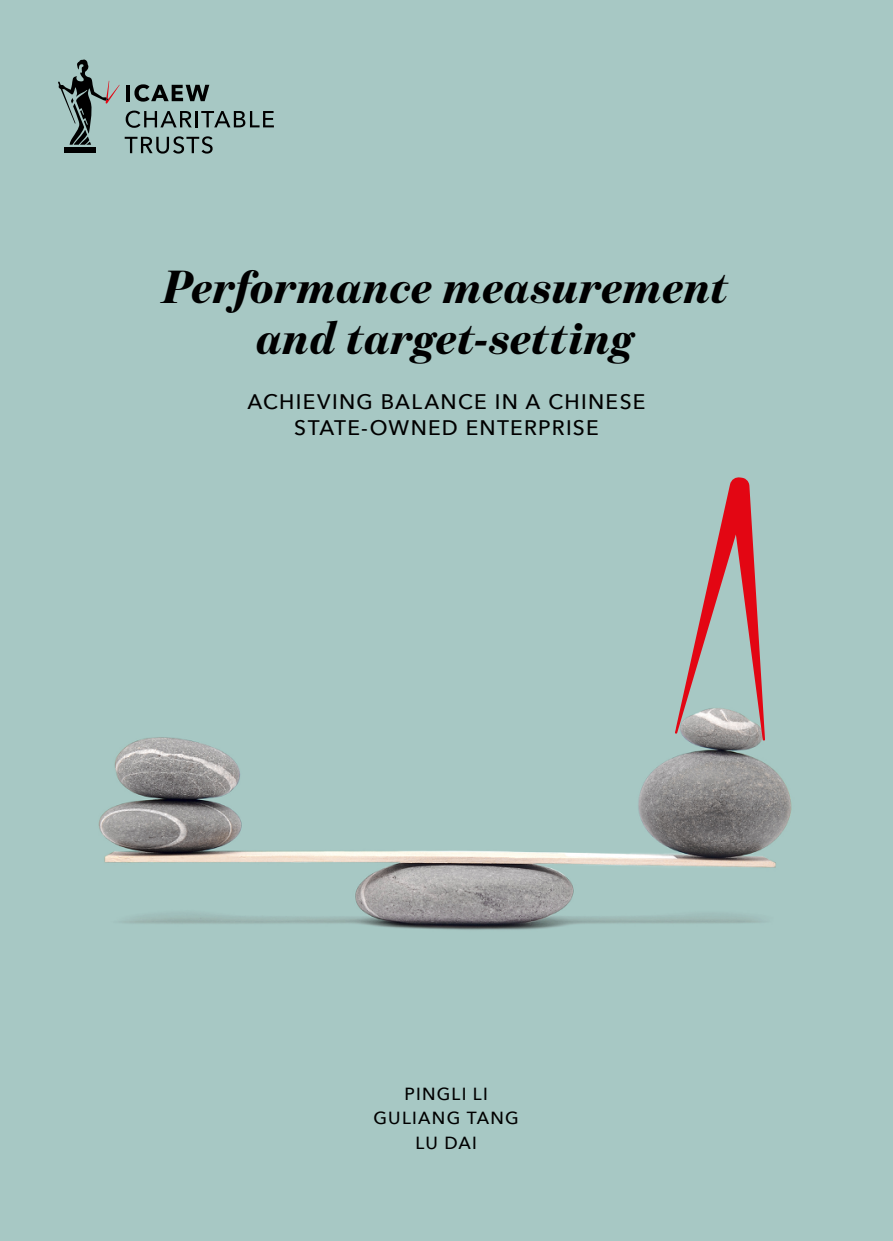
<style>
.page{position:relative;width:893px;height:1241px;background:#fff}
.page>*{position:absolute;margin:0;border:0;box-sizing:border-box;transform-origin:0 0}
.t1{font:italic 900 47.25px/50.8px "Benton Mod Disp";letter-spacing:.01em;color:#000;text-align:center}
.t2{font:500 21px/26.2px "Avenir Next";letter-spacing:.06em;color:#000;text-align:center}
.Body_copy{font:500 17.5px "Avenir Next";letter-spacing:.07em;color:#000}
</style>
<div class="page">
<div style="left:0;top:0;width:893px;height:1240px;background:#a7c8c4"></div>
<svg style="left:675px;top:477px;width:90px;height:263px;background:#b59b9b"></svg>
<svg style="left:58px;top:60px;width:216px;height:93px;background:#8ba7a3"></svg>
<p class="t1" style="left:164px;top:261px;width:567px">Performance measurement and target-setting</p>
<p class="t2" style="left:247px;top:387px;width:399px">ACHIEVING BALANCE IN A CHINESE<br>STATE-OWNED ENTERPRISE</p>
<p class="Body_copy" style="left:405px;top:1078px;width:85px">PINGLI LI</p>
<p class="Body_copy" style="left:374px;top:1102px;width:147px">GULIANG TANG</p>
<p class="Body_copy" style="left:416px;top:1127px;width:63px">LU DAI</p>
</div>
